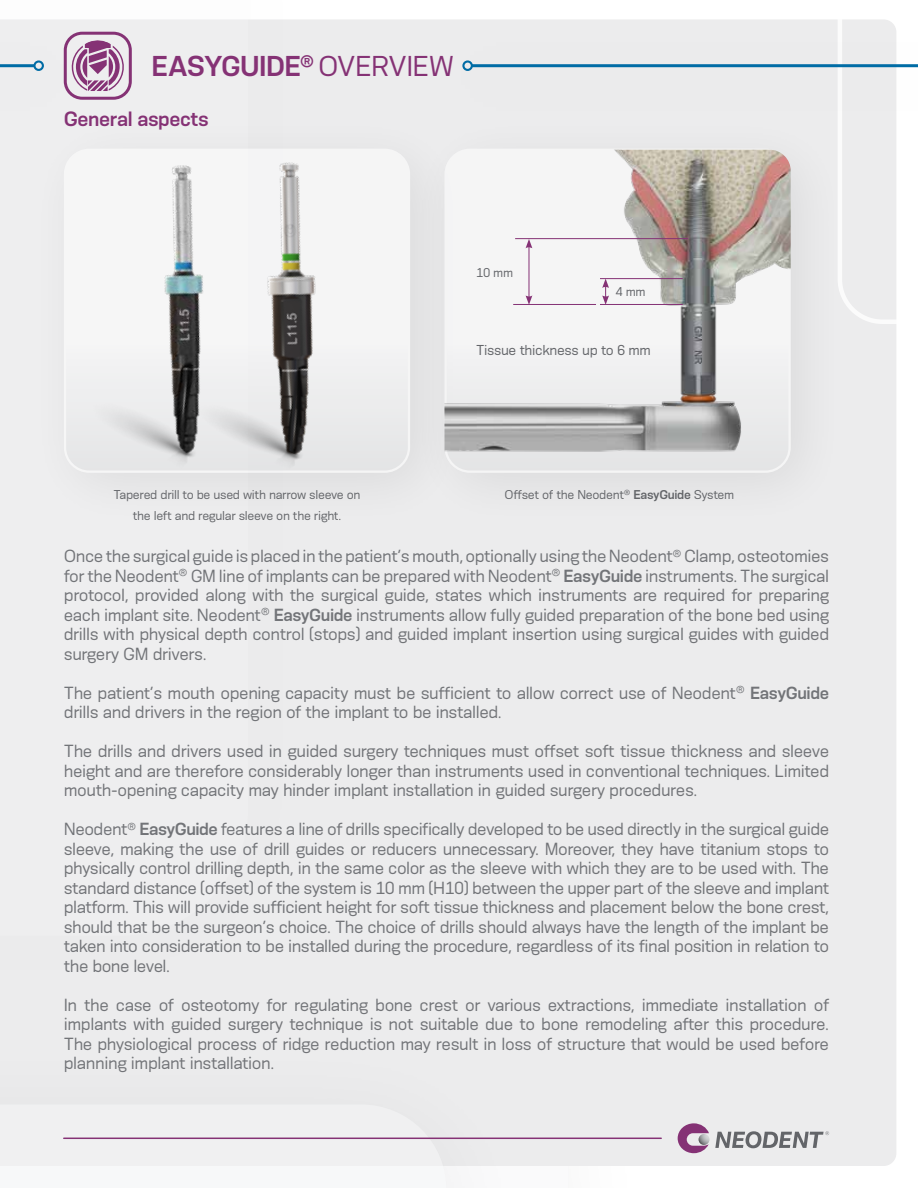
<style>
.page{position:relative;width:918px;height:1188px;background:#fff}
.page>*{position:absolute;margin:0;border:0;box-sizing:border-box;transform-origin:0 0}
.t1{font:600 27px "Konsens";letter-spacing:-.025em;color:#853275}
.t2{font:600 19.5px "Konsens";letter-spacing:-.02em;color:#853275}
.t3{font:16.5px/19.5px "Konsens";letter-spacing:-.025em;color:#727478;text-align:justify}
.t4{font:13.5px "Konsens";letter-spacing:-.025em;color:#636569}
.t5{font:12px/21px "Konsens";letter-spacing:-.025em;color:#636569;text-align:center}
.s1{font-weight:400}
.s2{font-weight:600}
</style>
<div class="page">
<div style="left:352px;top:19px;width:544px;height:1147px;background:#ececed"></div>
<div style="left:838px;top:19px;width:58px;height:305px;background:#ececed"></div>
<div style="left:0;top:1018px;width:550px;height:170px;background:#ececed"></div>
<svg style="left:0;top:1137px;width:446px;height:51px"></svg>
<div style="left:0;top:0;width:352px;height:1040px;background:#eeeeef"></div>
<svg style="left:0;top:0;width:248px;height:45px;fill:#fdfdfd"></svg>
<hr style="left:64px;top:1138px;width:597px;height:1px;background:#853275">
<svg style="left:678px;top:1123px;width:151px;height:30px;background:#c3bbc4"></svg>
<img style="left:114px;top:77px;width:294px;height:451px">
<div style="left:403px;top:108px;width:450px;height:427px;background:#e9e9ea"></div>
<img style="left:444px;top:150px;width:347px;height:322px">
<div style="left:430px;top:23px;width:488px;height:107px;background:#ebebec"></div>
<hr style="left:472px;top:64px;width:446px;height:3px;background:#006ca5">
<div style="left:462px;top:60px;width:11px;height:11px;border:2px solid #006ca5;border-radius:50%"></div>
<div style="left:64px;top:32px;width:68px;height:68px;border:3px solid #853275;border-radius:17px"></div>
<div style="left:0;top:23px;width:98px;height:107px;background:#eeeeef"></div>
<hr style="left:0;top:64px;width:34px;height:3px;background:#006ca5">
<div style="left:33px;top:60px;width:11px;height:11px;border:2px solid #006ca5;border-radius:50%"></div>
<svg style="left:69px;top:39px;width:58px;height:52px"></svg>
<hr style="left:600px;top:278px;width:83px;height:1px;background:#853275">
<hr style="left:515px;top:238px;width:173px;height:1px;background:#853275">
<hr style="left:600px;top:304px;width:83px;height:1px;background:#853275">
<hr style="left:513px;top:304px;width:83px;height:1px;background:#853275">
<svg style="left:602px;top:279px;width:7px;height:25px"></svg>
<hr style="left:529px;top:246px;width:1px;height:52px;background:#853275">
<svg style="left:526px;top:239px;width:6px;height:9px"></svg>
<svg style="left:526px;top:295px;width:6px;height:9px"></svg>
<h1 class="t1" style="left:152px;top:49px;width:304px">EASYGUIDE<sup>®</sup> <span class="s1">OVERVIEW</span></h1>
<p class="t2" style="left:64px;top:107px;width:147px">General aspects</p>
<p class="t5" style="left:476px;top:261px;width:39px">10 mm</p>
<p class="t5" style="left:615px;top:281px;width:32px">4 mm</p>
<p class="t4" style="left:476px;top:342px;width:176px">Tissue thickness up to 6 mm</p>
<p class="t5" style="left:113px;top:484px;width:249px">Tapered drill to be used with narrow sleeve on the left and regular sleeve on the right.</p>
<p class="t5" style="left:505px;top:484px;width:231px">Offset of the Neodent<sup>®</sup> <span class="s2">EasyGuide</span> System</p>
<p class="t3" style="left:64px;top:546px;width:767px">Once the surgical guide is placed in the patient’s mouth, optionally using the Neodent<sup>®</sup> Clamp, osteotomies for the Neodent<sup>®</sup> GM line of implants can be prepared with Neodent<sup>®</sup> <span class="s2">EasyGuide</span> instruments. The surgical protocol, provided along with the surgical guide, states which instruments are required for preparing each implant site. Neodent<sup>®</sup> <span class="s2">EasyGuide</span> instruments allow fully guided preparation of the bone bed using drills with physical depth control (stops) and guided implant insertion using surgical guides with guided surgery GM drivers.</p>
<p class="t3" style="left:64px;top:682px;width:767px">The patient’s mouth opening capacity must be sufficient to allow correct use of Neodent<sup>®</sup> <span class="s2">EasyGuide </span>drills and drivers in the region of the implant to be installed.</p>
<p class="t3" style="left:64px;top:741px;width:767px">The drills and drivers used in guided surgery techniques must offset soft tissue thickness and sleeve height and are therefore considerably longer than instruments used in conventional techniques. Limited mouth-opening capacity may hinder implant installation in guided surgery procedures.</p>
<p class="t3" style="left:64px;top:819px;width:767px">Neodent<sup>®</sup> <span class="s2">EasyGuide</span> features a line of drills specifically developed to be used directly in the surgical guide sleeve, making the use of drill guides or reducers unnecessary. Moreover, they have titanium stops to physically control drilling depth, in the same color as the sleeve with which they are to be used with. The standard distance (offset) of the system is 10 mm (H10) between the upper part of the sleeve and implant platform. This will provide sufficient height for soft tissue thickness and placement below the bone crest, should that be the surgeon’s choice. The choice of drills should always have the length of the implant be taken into consideration to be installed during the procedure, regardless of its final position in relation to the bone level.</p>
<p class="t3" style="left:64px;top:994px;width:767px">In the case of osteotomy for regulating bone crest or various extractions, immediate installation of implants with guided surgery technique is not suitable due to bone remodeling after this procedure.<br>The physiological process of ridge reduction may result in loss of structure that would be used before planning implant installation.</p>
</div>
